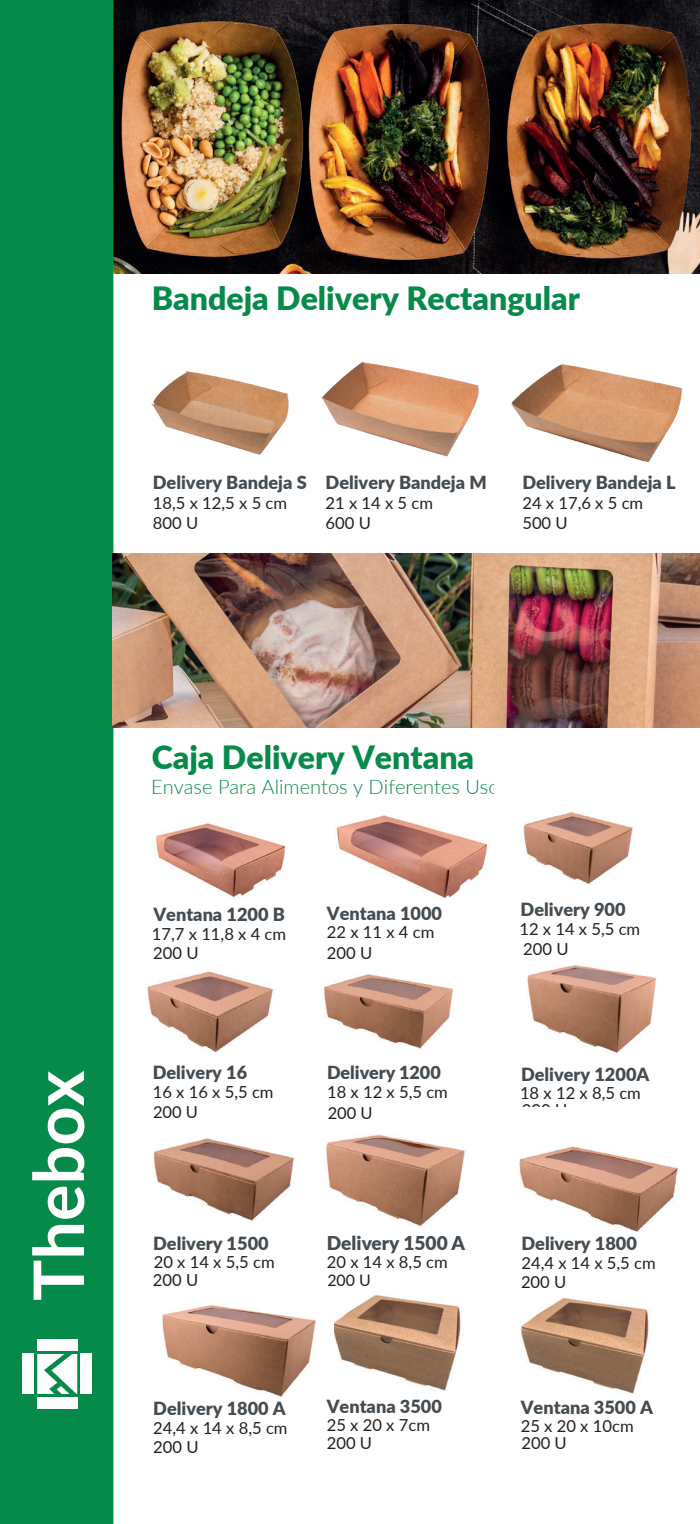
<style>
.page{position:relative;width:700px;height:1524px;background:#fff}
.page>*{position:absolute;margin:0;border:0;box-sizing:border-box;transform-origin:0 0}
.t1{font:700 69.75px "Lato";color:#fff}
.t2{font:900 32px "Lato";color:#068a4a}
.t3{font:300 20px "Lato";color:#068a4a}
.t4{font:900 19px "Lato";color:#444c51}
.t5{font:900 18px "Lato";color:#444c51}
.t6{font:16.5px/20px "Lato";color:#231f20}
.t7{font:16px "Lato";color:#231f20}
</style>
<div class="page">
<img style="left:521px;top:1298px;width:128px;height:96px">
<img style="left:334px;top:1295px;width:127px;height:96px">
<img style="left:324px;top:974px;width:129px;height:75px">
<img style="left:113px;top:0;width:586px;height:273px">
<img style="left:162px;top:1305px;width:154px;height:92px">
<img style="left:147px;top:971px;width:127px;height:82px">
<img style="left:527px;top:965px;width:129px;height:88px">
<img style="left:153px;top:1138px;width:141px;height:83px">
<img style="left:326px;top:1135px;width:139px;height:91px">
<div style="left:0;top:0;width:113px;height:1523px;background:#068a4a"></div>
<div style="left:23px;top:1353px;width:11px;height:40px;background:#fff"></div>
<div style="left:80px;top:1353px;width:12px;height:40px;background:#fff"></div>
<div style="left:37px;top:1396px;width:40px;height:12px;background:#fff"></div>
<div style="left:37px;top:1339px;width:40px;height:11px;background:#fff"></div>
<svg style="left:37px;top:1353px;width:40px;height:40px"></svg>
<img style="left:156px;top:823px;width:130px;height:75px">
<img style="left:336px;top:815px;width:151px;height:83px">
<img style="left:113px;top:330px;width:168px;height:172px">
<img style="left:281px;top:362px;width:198px;height:95px">
<img style="left:511px;top:364px;width:171px;height:98px">
<img style="left:113px;top:553px;width:586px;height:174px">
<img style="left:523px;top:812px;width:110px;height:72px">
<img style="left:519px;top:1146px;width:159px;height:86px">
<h2 class="t2" style="left:152px;top:285px;width:430px">Bandeja Delivery Rectangular</h2>
<p class="t5" style="left:153px;top:475px;width:155px">Delivery Bandeja S</p>
<p class="t6" style="left:153px;top:493px;width:136px">18,5 x 12,5 x 5 cm<br>800 U</p>
<p class="t5" style="left:325px;top:475px;width:163px">Delivery Bandeja M</p>
<p class="t6" style="left:325px;top:493px;width:109px">21 x 14 x 5 cm<br>600 U</p>
<p class="t5" style="left:522px;top:475px;width:155px">Delivery Bandeja L</p>
<p class="t6" style="left:522px;top:493px;width:122px">24 x 17,6 x 5 cm<br>500 U</p>
<h1 class="t1" style="left:32px;top:1300px;width:232px;rotate:-90deg">Thebox</h1>
<h2 class="t2" style="left:152px;top:744px;width:324px">Caja Delivery Ventana</h2>
<p class="t3" style="left:151px;top:772px;width:358px">Envase Para Alimentos y Diferentes Usos</p>
<p class="t5" style="left:153px;top:907px;width:133px">Ventana 1200 B</p>
<p class="t6" style="left:152px;top:924px;width:136px">17,7 x 11,8 x 4 cm<br>200 U</p>
<p class="t5" style="left:327px;top:906px;width:117px">Ventana 1000</p>
<p class="t6" style="left:327px;top:922px;width:109px;line-height:21px">22 x 11 x 4 cm<br>200 U</p>
<p class="t5" style="left:520px;top:902px;width:106px">Delivery 900</p>
<p class="t6" style="left:519px;top:920px;width:122px">12 x 14 x 5,5 cm</p>
<p class="t6" style="left:523px;top:940px;width:47px">200 U</p>
<p class="t5" style="left:153px;top:1065px;width:96px">Delivery 16</p>
<p class="t6" style="left:153px;top:1083px;width:122px">16 x 16 x 5,5 cm<br>200 U</p>
<p class="t5" style="left:327px;top:1065px;width:115px">Delivery 1200</p>
<p class="t6" style="left:327px;top:1083px;width:122px">18 x 12 x 5,5 cm<br>200 U</p>
<p class="t5" style="left:521px;top:1067px;width:130px">Delivery 1200A</p>
<p class="t6" style="left:520px;top:1085px;width:122px;line-height:17.2px">18 x 12 x 8,5 cm<br>200 U</p>
<p class="t5" style="left:153px;top:1236px;width:117px">Delivery 1500</p>
<p class="t6" style="left:153px;top:1253px;width:123px;line-height:18.5px">20 x 14 x 5,5 cm<br>200 U</p>
<p class="t4" style="left:327px;top:1235px;width:140px">Delivery 1500 A</p>
<p class="t6" style="left:327px;top:1252px;width:122px">20 x 14 x 8,5 cm</p>
<p class="t7" style="left:327px;top:1273px;width:45px">200 U</p>
<p class="t5" style="left:521px;top:1236px;width:117px">Delivery 1800</p>
<p class="t6" style="left:521px;top:1254px;width:136px;line-height:19px">24,4 x 14 x 5,5 cm<br>200 U</p>
<p class="t5" style="left:153px;top:1400px;width:134px">Delivery 1800 A</p>
<p class="t6" style="left:153px;top:1418px;width:136px">24,4 x 14 x 8,5 cm<br>200 U</p>
<p class="t5" style="left:326px;top:1399px;width:117px">Ventana 3500</p>
<p class="t6" style="left:326px;top:1415px;width:105px">25 x 20 x 7cm</p>
<p class="t5" style="left:520px;top:1400px;width:134px">Ventana 3500 A</p>
<p class="t6" style="left:520px;top:1416px;width:114px">25 x 20 x 10cm</p>
<p class="t6" style="left:326px;top:1434px;width:47px">200 U</p>
<p class="t6" style="left:521px;top:1434px;width:47px">200 U</p>
</div>
